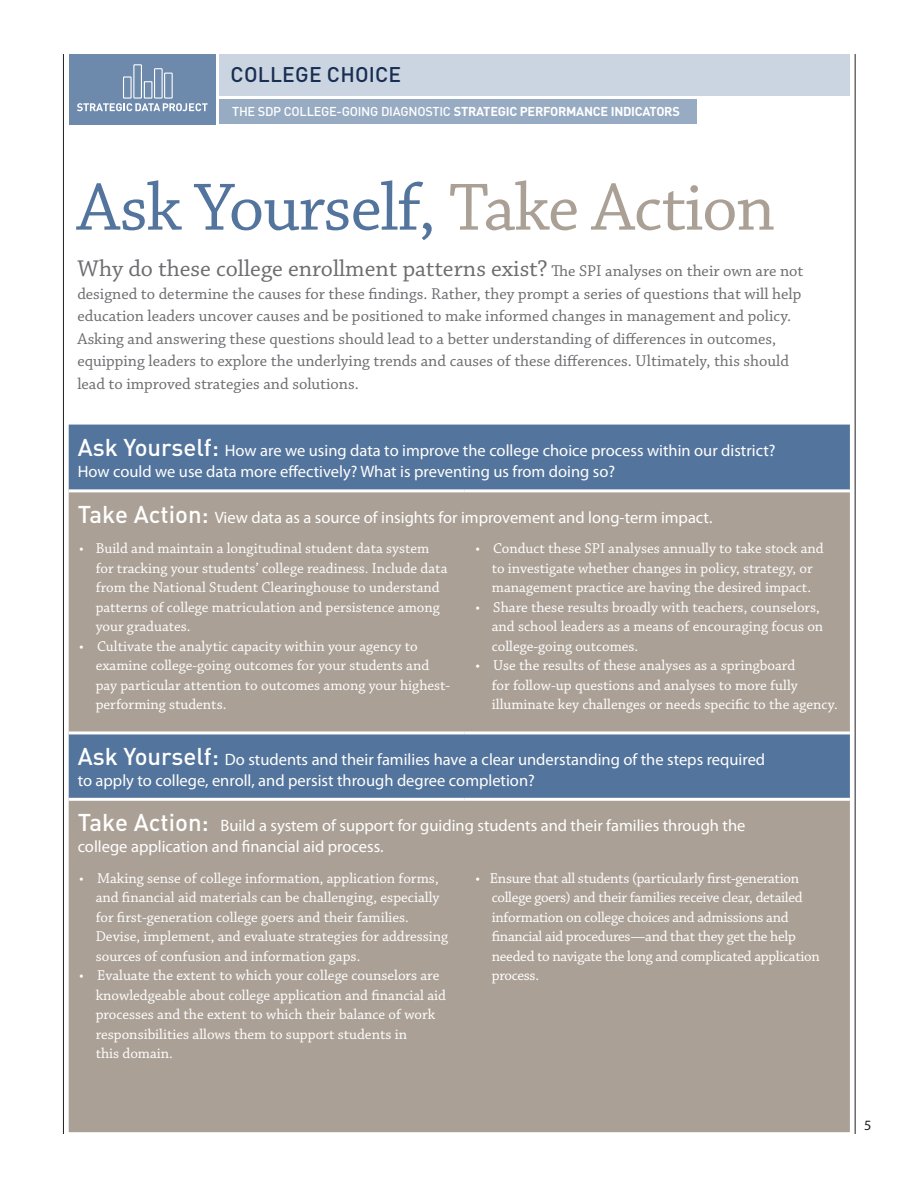
<style>
.page{position:relative;width:918px;height:1188px;background:#fff}
.page>*{position:absolute;margin:0;border:0;box-sizing:border-box;transform-origin:0 0}
.t1{font:70.35px "Chaparral Pro";letter-spacing:-.02em;color:#53749c}
.Take_Action_Opening{font:24px "Chaparral Pro";color:#6c6d70}
.t2{font:500 21px "DIN Pro";letter-spacing:.01em;color:#182e52}
.Ask_Head_B-Din{font:16.5px/21px "Myriad Pro";color:#fff}
.Take_Action_Opening-2{font:16.5px/22.5px "Chaparral Pro";color:#6c6d70}
.Ask_Text_bullet{font:15px/19.5px "Chaparral Pro";color:#fff}
.Ask_Text_bullet-2{font:15px/19.5px "Chaparral Pro";letter-spacing:-.02em;color:#fff}
.t3{font:14.25px "Myriad Pro";color:#231f20}
.t4{font:700 12.75px "DIN";letter-spacing:-.02em;color:#fff}
.s1{font-weight:500}
.s2{color:#aba095}
.s3{font-size:16.5px}
.s4{font-family:"DIN Pro";font-weight:500;font-size:24px}
</style>
<div class="page">
<div style="left:69px;top:54px;width:147px;height:70px;background:#6d89ab"></div>
<div style="left:123px;top:76px;width:9px;height:23px;border:1px solid #fff"></div>
<div style="left:133px;top:64px;width:9px;height:35px;border:1px solid #fff"></div>
<div style="left:144px;top:81px;width:8px;height:18px;border:1px solid #fff"></div>
<div style="left:154px;top:68px;width:9px;height:31px;border:1px solid #fff"></div>
<div style="left:164px;top:73px;width:9px;height:26px;border:1px solid #fff"></div>
<svg style="left:77px;top:103px;width:131px;height:8px"></svg>
<hr style="left:63px;top:54px;width:1px;height:1080px;background:#231f20">
<hr style="left:855px;top:54px;width:1px;height:1080px;background:#231f20">
<div style="left:219px;top:99px;width:478px;height:25px;background:#97abc3"></div>
<div style="left:219px;top:54px;width:630px;height:42px;background:#cbd5e1"></div>
<div style="left:69px;top:425px;width:781px;height:64px;background:#53749c"></div>
<svg style="left:69px;top:492px;width:781px;height:640px;background:#a29b95"></svg>
<hr style="left:69px;top:731px;width:396px;height:3px;background:#fff">
<hr style="left:465px;top:731px;width:385px;height:3px;background:#fff">
<hr style="left:69px;top:798px;width:396px;height:3px;background:#fff">
<hr style="left:465px;top:798px;width:385px;height:3px;background:#fff">
<h3 class="t2" style="left:231px;top:60px;width:172px">COLLEGE CHOICE</h3>
<p class="t4" style="left:232px;top:103px;width:449px"><span class="s1">THE SDP COLLEGE-GOING DIAGNOSTIC</span> STRATEGIC PERFORMANCE INDICATORS</p>
<p class="t1" style="left:77px;top:168px;width:700px">Ask Yourself, <span class="s2">Take Action</span></p>
<p class="Take_Action_Opening" style="left:77px;top:255px;width:728px">Why do these college enrollment patterns exist? <span class="s3">The SPI analyses on their own are not</span></p>
<p class="Take_Action_Opening-2" style="left:77px;top:283px;width:726px">designed to determine the causes for these findings. Rather, they prompt a series of questions that will help education leaders uncover causes and be positioned to make informed changes in management and policy.<br>Asking and answering these questions should lead to a better understanding of differences in outcomes, equipping leaders to explore the underlying trends and causes of these differences. Ultimately, this should lead to improved strategies and solutions.</p>
<p class="Ask_Head_B-Din" style="left:78px;top:440px;width:699px"><span class="s4">Ask Yourself:</span> How are we using data to improve the college choice process within our district?<br>How could we use data more effectively? What is preventing us from doing so?</p>
<p class="Ask_Head_B-Din" style="left:78px;top:506px;width:636px"><span class="s4">Take Action:</span> View data as a source of insights for improvement and long-term impact.</p>
<p class="Ask_Text_bullet" style="left:96px;top:539px;width:353px;text-indent:-16px">• Build and maintain a longitudinal student data system for tracking your students’ college readiness. Include data from the National Student Clearinghouse to understand patterns of college matriculation and persistence among your graduates.</p>
<p class="Ask_Text_bullet" style="left:96px;top:637px;width:356px;text-indent:-16px">• Cultivate the analytic capacity within your agency to examine college-going outcomes for your students and pay particular attention to outcomes among your highest&shy;performing students.</p>
<p class="Ask_Text_bullet" style="left:475px;top:539px;width:350px;text-align:center">• Conduct these SPI analyses annually to take stock and to investigate whether changes in policy, strategy, or management practice are having the desired impact.</p>
<p class="Ask_Text_bullet" style="left:492px;top:598px;width:333px;text-indent:-16px">• Share these results broadly with teachers, counselors, and school leaders as a means of encouraging focus on college-going outcomes.</p>
<p class="Ask_Text_bullet" style="left:492px;top:656px;width:347px;text-indent:-16px">• Use the results of these analyses as a springboard<br>for follow-up questions and analyses to more fully illuminate key challenges or needs specific to the agency.</p>
<p class="Ask_Head_B-Din" style="left:78px;top:749px;width:689px"><span class="s4">Ask Yourself:</span> Do students and their families have a clear understanding of the steps required to apply to college, enroll, and persist through degree completion?</p>
<p class="Ask_Head_B-Din" style="left:78px;top:815px;width:669px"><span class="s4">Take Action:</span> Build a system of support for guiding students and their families through the college application and financial aid process.</p>
<p class="Ask_Text_bullet" style="left:96px;top:869px;width:354px;text-indent:-16px">• Making sense of college information, application forms, and financial aid materials can be challenging, especially for first-generation college goers and their families.<br>Devise, implement, and evaluate strategies for addressing sources of confusion and information gaps.</p>
<p class="Ask_Text_bullet" style="left:96px;top:966px;width:352px;text-indent:-16px">• Evaluate the extent to which your college counselors are knowledgeable about college application and financial aid processes and the extent to which their balance of work responsibilities allows them to support students in<br>this domain.</p>
<p class="Ask_Text_bullet-2" style="left:492px;top:869px;width:329px;text-indent:-16px">• Ensure that all students (particularly first-generation college goers) and their families receive clear, detailed information on college choices and admissions and financial aid procedures—and that they get the help needed to navigate the long and complicated application process.</p>
<p class="t3" style="left:864px;top:1116px;width:9px">5</p>
</div>
